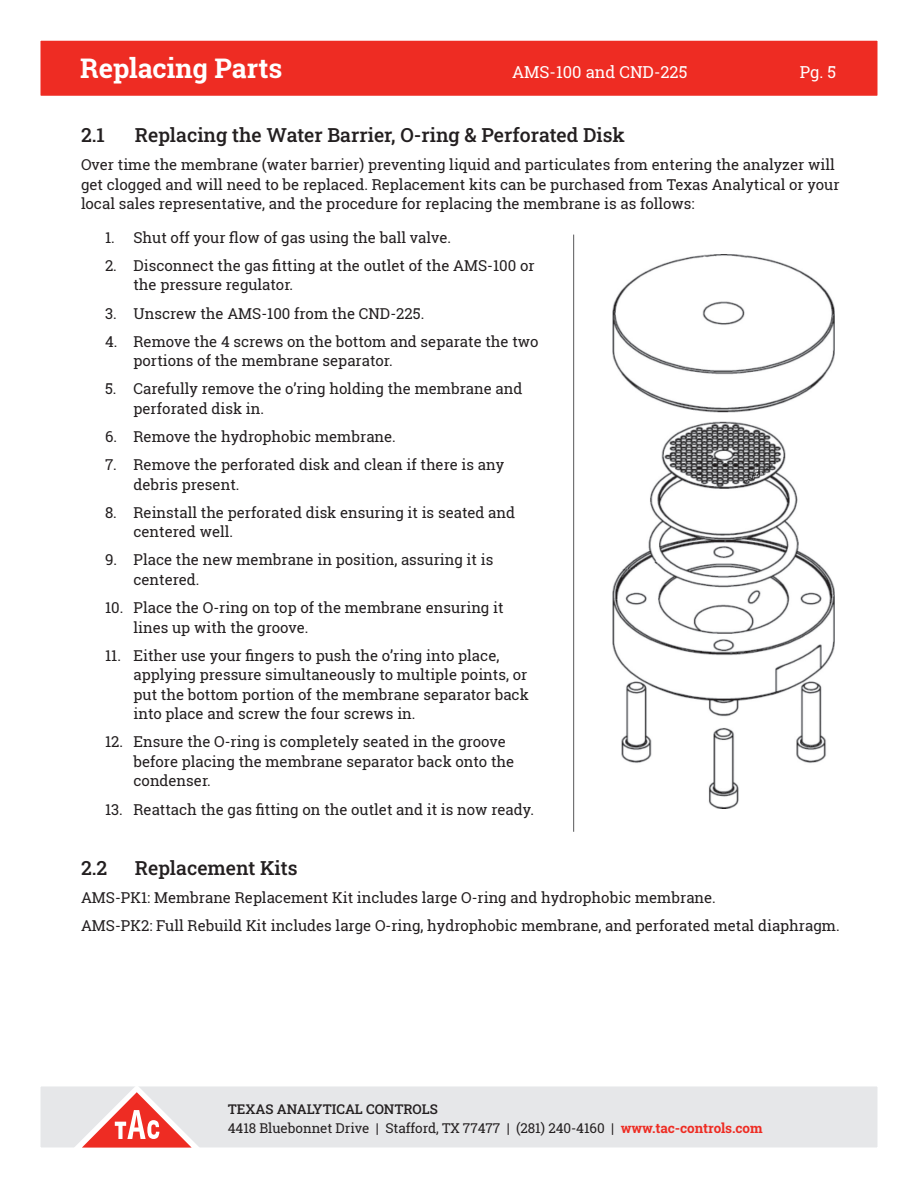
<style>
.page{position:relative;width:918px;height:1188px;background:#fff}
.page>*{position:absolute;margin:0;border:0;box-sizing:border-box;transform-origin:0 0}
.t1{font:700 27px "Roboto Slab";color:#fff}
.t2{font:500 19.5px "Roboto Slab";color:#231f20}
.t3{font:16.5px "Roboto Slab";color:#fff}
.t4{font:15px/19.5px "Roboto Slab";color:#231f20}
.t5{font:13.5px/19.5px "Roboto Slab";letter-spacing:-.005em;color:#231f20}
.s1{font-weight:500}
.s2{font-weight:700;color:#ee2c23}
</style>
<div class="page">
<div style="left:40px;top:1086px;width:838px;height:62px;background:#e6e7e9"></div>
<div style="left:40px;top:40px;width:838px;height:56px;background:#ee2c23"></div>
<svg style="left:68px;top:1086px;width:138px;height:62px"></svg>
<hr style="left:573px;top:235px;width:1px;height:597px;background:#57585a">
<img style="left:613px;top:254px;width:222px;height:554px">
<h1 class="t1" style="left:80px;top:50px;width:204px">Replacing Parts</h1>
<p class="t3" style="left:512px;top:61px;width:177px">AMS-100 and CND-225</p>
<p class="t3" style="left:800px;top:61px;width:38px">Pg. 5</p>
<h2 class="t2" style="left:81px;top:122px;width:26px">2.1</h2>
<h2 class="t2" style="left:135px;top:122px;width:491px">Replacing the Water Barrier, O-ring &amp; Perforated Disk</h2>
<p class="t4" style="left:81px;top:155px;width:760px">Over time the membrane (water barrier) preventing liquid and particulates from entering the analyzer will get clogged and will need to be replaced. Replacement kits can be purchased from Texas Analytical or your local sales representative, and the procedure for replacing the membrane is as follows:</p>
<p class="t4" style="left:105px;top:227px;width:348px">1. Shut off your flow of gas using the ball valve.</p>
<p class="t4" style="left:134px;top:256px;width:403px;text-indent:-28px">2. Disconnect the gas fitting at the outlet of the AMS-100 or the pressure regulator.</p>
<p class="t4" style="left:105px;top:303px;width:321px">3. Unscrew the AMS-100 from the CND-225.</p>
<p class="t4" style="left:134px;top:331px;width:407px;text-indent:-28px">4. Remove the 4 screws on the bottom and separate the two portions of the membrane separator.</p>
<p class="t4" style="left:134px;top:379px;width:390px;text-indent:-28px">5. Carefully remove the o’ring holding the membrane and perforated disk in.</p>
<p class="t4" style="left:105px;top:427px;width:292px">6. Remove the hydrophobic membrane.</p>
<p class="t4" style="left:134px;top:455px;width:372px;text-indent:-28px">7. Remove the perforated disk and clean if there is any debris present.</p>
<p class="t4" style="left:134px;top:502px;width:383px;text-indent:-28px">8. Reinstall the perforated disk ensuring it is seated and centered well.</p>
<p class="t4" style="left:134px;top:550px;width:361px;text-indent:-28px">9. Place the new membrane in position, assuring it is centered.</p>
<p class="t4" style="left:134px;top:598px;width:372px;text-indent:-28px">10. Place the O-ring on top of the membrane ensuring it lines up with the groove.</p>
<p class="t4" style="left:134px;top:645px;width:397px;text-indent:-28px">11. Either use your fingers to push the o’ring into place, applying pressure simultaneously to multiple points, or put the bottom portion of the membrane separator back into place and screw the four screws in.</p>
<p class="t4" style="left:134px;top:732px;width:382px;text-indent:-28px">12. Ensure the O-ring is completely seated in the groove before placing the membrane separator back onto the condenser.</p>
<p class="t4" style="left:105px;top:799px;width:431px">13. Reattach the gas fitting on the outlet and it is now ready.</p>
<h2 class="t2" style="left:81px;top:855px;width:28px">2.2</h2>
<h2 class="t2" style="left:135px;top:855px;width:164px">Replacement Kits</h2>
<p class="t4" style="left:81px;top:884px;width:760px;line-height:28.2px">AMS-PK1: Membrane Replacement Kit includes large O-ring and hydrophobic membrane.<br>AMS-PK2: Full Rebuild Kit includes large O-ring, hydrophobic membrane, and perforated metal diaphragm.</p>
<p class="t5" style="left:228px;top:1099px;width:536px"><span class="s1">TEXAS ANALYTICAL CONTROLS<br></span>4418 Bluebonnet Drive | Stafford, TX 77477 | (281) 240-4160 | <span class="s2">www.tac-controls.com</span></p>
</div>
